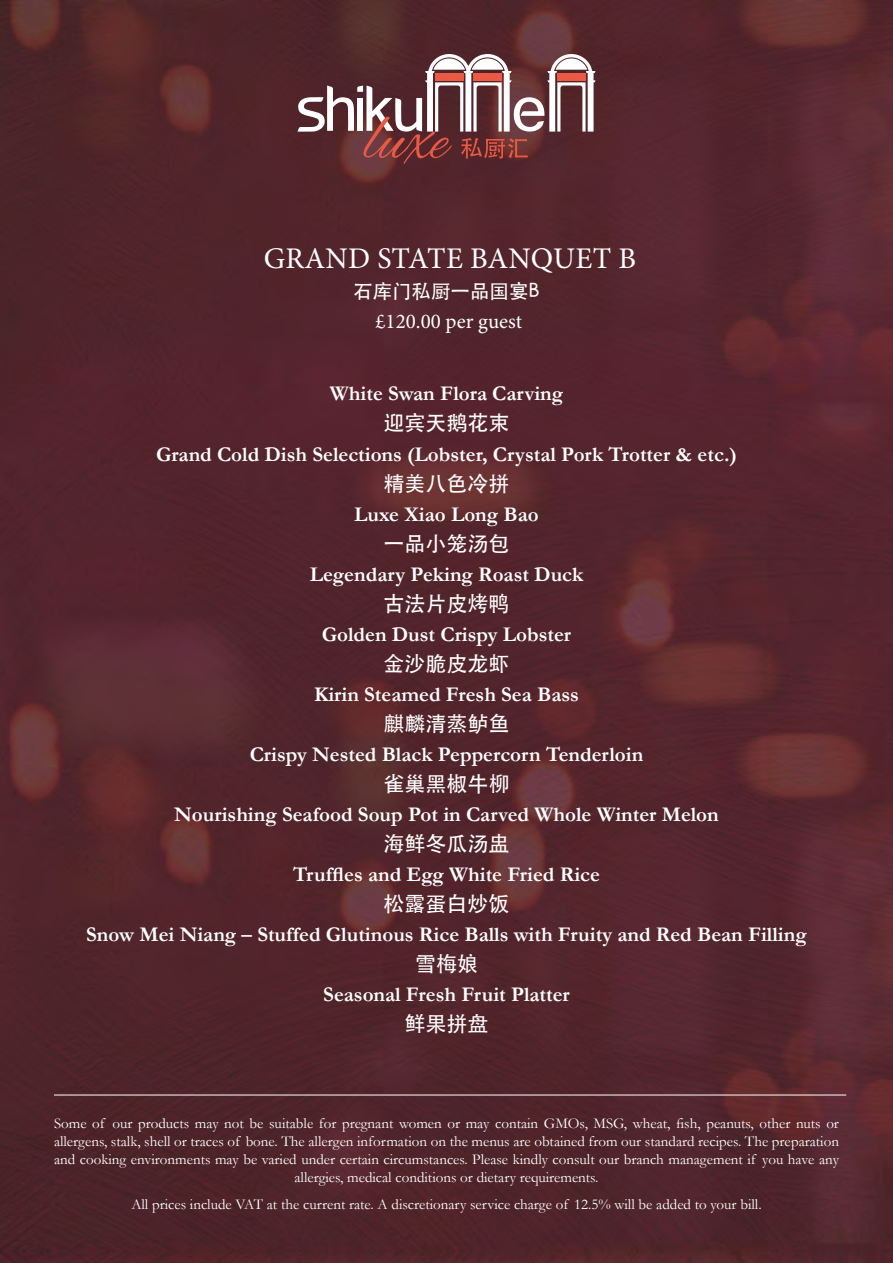
<style>
.page{position:relative;width:893px;height:1263px;background:#fff}
.page>*{position:absolute;margin:0;border:0;box-sizing:border-box;transform-origin:0 0}
.t1{font:30px "Minion Pro";letter-spacing:.01em;color:#fff}
.t2{font:700 21px "Garamond";color:#fff}
.t3{font:500 21px "ST Heiti SC";color:#fff}
.t4{font:21px "Minion Pro";color:#fff}
.t5{font:500 19.5px "ST Heiti SC";color:#fff}
.t6{font:15px/18px "Garamond";color:#fff;text-align:center}
</style>
<div class="page">
<img style="left:0;top:0;width:893px;height:1263px">
<svg style="left:297px;top:54px;width:298px;height:110px"></svg>
<hr style="left:54px;top:1095px;width:792px;height:1px;background:#fff">
<h1 class="t1" style="left:264px;top:239px;width:374px">GRAND STATE BANQUET B</h1>
<h3 class="t5" style="left:353px;top:281px;width:188px">石库门私厨一品国宴B</h3>
<h2 class="t4" style="left:376px;top:308px;width:148px">£120.00 per guest</h2>
<h2 class="t2" style="left:330px;top:380px;width:235px">White Swan Flora Carving</h2>
<h2 class="t3" style="left:383px;top:411px;width:127px">迎宾天鹅花束</h2>
<h2 class="t2" style="left:156px;top:440px;width:582px">Grand Cold Dish Selections (Lobster, Crystal Pork Trotter &amp; etc.)</h2>
<h2 class="t3" style="left:383px;top:471px;width:127px">精美八色冷拼</h2>
<h2 class="t2" style="left:354px;top:500px;width:186px">Luxe Xiao Long Bao</h2>
<h2 class="t3" style="left:383px;top:531px;width:127px">一品小笼汤包</h2>
<h2 class="t2" style="left:310px;top:560px;width:275px">Legendary Peking Roast Duck</h2>
<h2 class="t3" style="left:383px;top:591px;width:127px">古法片皮烤鸭</h2>
<h2 class="t2" style="left:322px;top:620px;width:251px">Golden Dust Crispy Lobster</h2>
<h2 class="t3" style="left:383px;top:651px;width:127px">金沙脆皮龙虾</h2>
<h2 class="t2" style="left:314px;top:680px;width:266px">Kirin Steamed Fresh Sea Bass</h2>
<h2 class="t3" style="left:383px;top:711px;width:127px">麒麟清蒸鲈鱼</h2>
<h2 class="t2" style="left:250px;top:740px;width:395px">Crispy Nested Black Peppercorn Tenderloin</h2>
<h2 class="t3" style="left:383px;top:771px;width:127px">雀巢黑椒牛柳</h2>
<h2 class="t2" style="left:174px;top:800px;width:546px">Nourishing Seafood Soup Pot in Carved Whole Winter Melon</h2>
<h2 class="t3" style="left:383px;top:831px;width:127px">海鲜冬瓜汤盅</h2>
<h2 class="t2" style="left:293px;top:860px;width:308px">Truffles and Egg White Fried Rice</h2>
<h2 class="t3" style="left:383px;top:891px;width:127px">松露蛋白炒饭</h2>
<h2 class="t2" style="left:86px;top:920px;width:722px">Snow Mei Niang – Stuffed Glutinous Rice Balls with Fruity and Red Bean Filling</h2>
<h2 class="t3" style="left:415px;top:952px;width:64px">雪梅娘</h2>
<h2 class="t2" style="left:323px;top:980px;width:248px">Seasonal Fresh Fruit Platter</h2>
<h2 class="t3" style="left:404px;top:1012px;width:85px">鲜果拼盘</h2>
<p class="t6" style="left:54px;top:1114px;width:786px">Some of our products may not be suitable for pregnant women or may contain GMOs, MSG, wheat, fish, peanuts, other nuts or allergens, stalk, shell or traces of bone. The allergen information on the menus are obtained from our standard recipes. The preparation and cooking environments may be varied under certain circumstances. Please kindly consult our branch management if you have any allergies, medical conditions or dietary requirements.</p>
<p class="t6" style="left:131px;top:1195px;width:632px">All prices include VAT at the current rate. A discretionary service charge of 12.5% will be added to your bill.</p>
</div>
